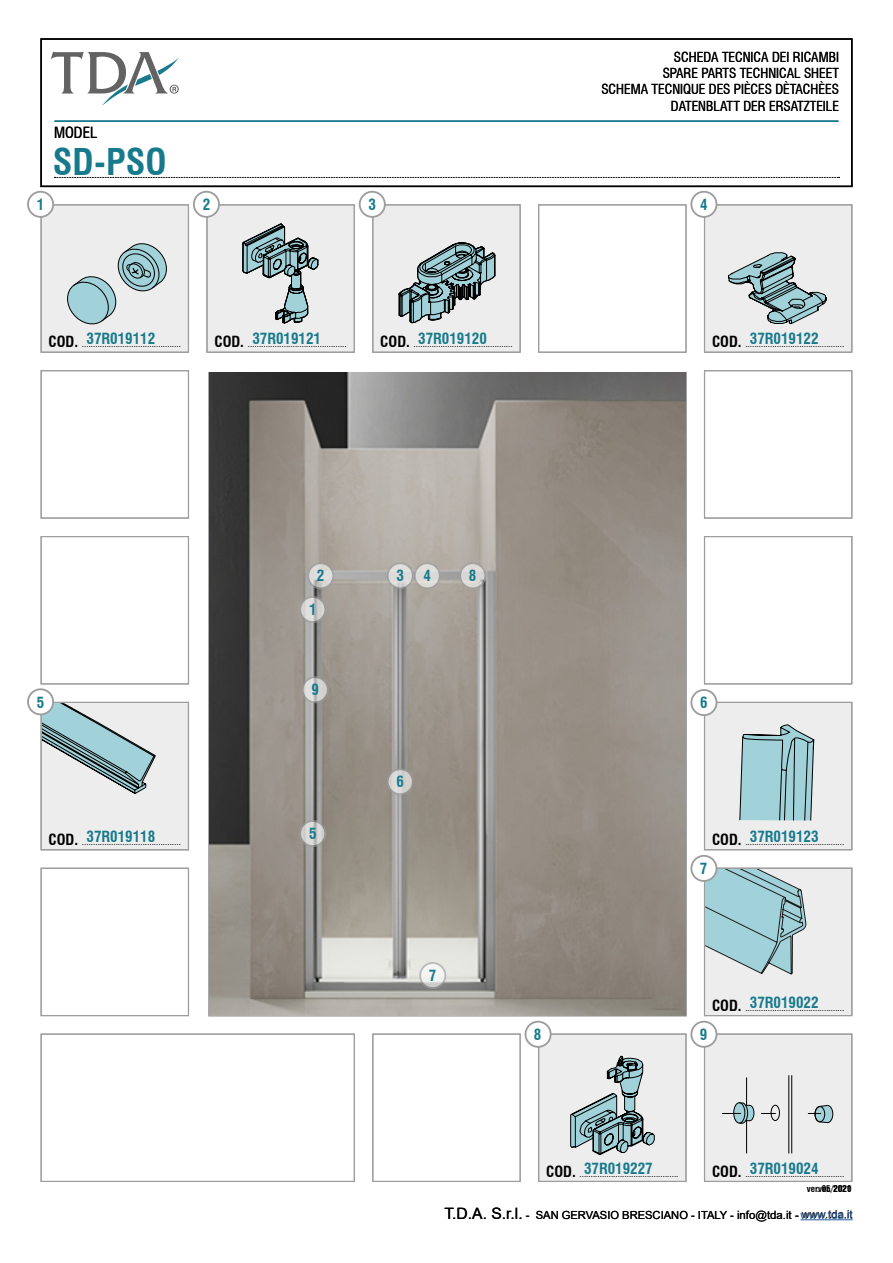
<style>
.page{position:relative;width:893px;height:1263px;background:#fff}
.page>*{position:absolute;margin:0;border:0;box-sizing:border-box;transform-origin:0 0}
.t1{font:700 condensed 36px "Swiss 721 BT";color:#177a8c}
.t2{font:700 condensed 15px "Swiss 721 BT";color:#177a8c}
.t3{font:condensed 15px "Swiss 721 BT";color:#000}
.t4{font:condensed 13.5px/16.2px "Swiss 721 BT";color:#000;text-align:right}
.t5{font:11.1px "Arial";color:#000}
.t6{font:condensed 9px "Swiss 721 BT";color:#000}
.t7{font:700 condensed 9px "Swiss 721 BT";color:#000}
.s1{font-weight:700;font-size:15px}
.s2{font-size:15.6px}
.s3{font-size:11.4px}
.s4{font-size:11.4px;color:#275b9b}
</style>
<div class="page">
<div style="left:40px;top:204px;width:149px;height:149px;background:#ededed"></div>
<div style="left:40px;top:702px;width:149px;height:148px;background:#ededed"></div>
<div style="left:206px;top:204px;width:149px;height:149px;background:#ededed"></div>
<div style="left:372px;top:204px;width:149px;height:149px;background:#ededed"></div>
<div style="left:704px;top:204px;width:149px;height:149px;background:#ededed"></div>
<div style="left:538px;top:1033px;width:149px;height:149px;background:#ededed"></div>
<div style="left:704px;top:702px;width:149px;height:148px;background:#ededed"></div>
<div style="left:704px;top:867px;width:149px;height:149px;background:#ededed"></div>
<div style="left:704px;top:1033px;width:149px;height:149px;background:#ededed"></div>
<svg style="left:570px;top:1055px;width:85px;height:100px"></svg>
<svg style="left:242px;top:223px;width:77px;height:101px"></svg>
<svg style="left:398px;top:242px;width:98px;height:82px"></svg>
<svg style="left:728px;top:252px;width:99px;height:72px"></svg>
<svg style="left:67px;top:243px;width:100px;height:82px"></svg>
<svg style="left:704px;top:867px;width:129px;height:287px"></svg>
<svg style="left:739px;top:684px;width:87px;height:137px"></svg>
<svg style="left:43px;top:704px;width:113px;height:90px"></svg>
<svg style="left:51px;top:52px;width:128px;height:54px"></svg>
<div style="left:40px;top:38px;width:813px;height:149px;border:2px solid #000"></div>
<hr style="left:54px;top:120px;width:784px;height:2px;background:#177a8c">
<div style="left:41px;top:204px;width:148px;height:149px;border:1px solid #9d9d9d"></div>
<div style="left:41px;top:370px;width:148px;height:149px;border:1px solid #9d9d9d"></div>
<div style="left:206px;top:204px;width:149px;height:149px;border:1px solid #9d9d9d"></div>
<div style="left:372px;top:204px;width:149px;height:149px;border:1px solid #9d9d9d"></div>
<div style="left:538px;top:204px;width:149px;height:149px;border:1px solid #9d9d9d"></div>
<div style="left:704px;top:1033px;width:148px;height:149px;border:1px solid #9d9d9d"></div>
<div style="left:41px;top:1033px;width:314px;height:149px;border:1px solid #9d9d9d"></div>
<div style="left:372px;top:1033px;width:149px;height:149px;border:1px solid #9d9d9d"></div>
<div style="left:538px;top:1033px;width:149px;height:149px;border:1px solid #9d9d9d"></div>
<div style="left:41px;top:536px;width:148px;height:148px;border:1px solid #9d9d9d"></div>
<div style="left:41px;top:702px;width:148px;height:148px;border:1px solid #9d9d9d"></div>
<div style="left:41px;top:868px;width:148px;height:148px;border:1px solid #9d9d9d"></div>
<div style="left:704px;top:370px;width:148px;height:149px;border:1px solid #9d9d9d"></div>
<div style="left:704px;top:536px;width:148px;height:148px;border:1px solid #9d9d9d"></div>
<div style="left:704px;top:702px;width:148px;height:148px;border:1px solid #9d9d9d"></div>
<div style="left:704px;top:868px;width:148px;height:148px;border:1px solid #9d9d9d"></div>
<div style="left:704px;top:204px;width:148px;height:149px;border:1px solid #9d9d9d"></div>
<svg style="left:54px;top:177px;width:785px;height:1px"></svg>
<hr style="left:800px;top:1219px;width:53px;height:1px;background:#275b9b">
<img style="left:209px;top:373px;width:476px;height:642px">
<div style="left:194px;top:192px;width:25px;height:25px;background:#fff;border-radius:50%"></div>
<div style="left:193px;top:191px;width:27px;height:27px;border:2px solid #9d9d9d;border-radius:50%"></div>
<div style="left:360px;top:192px;width:25px;height:25px;background:#fff;border-radius:50%"></div>
<div style="left:359px;top:191px;width:27px;height:27px;border:2px solid #9d9d9d;border-radius:50%"></div>
<div style="left:28px;top:192px;width:25px;height:25px;background:#fff;border-radius:50%"></div>
<div style="left:27px;top:191px;width:27px;height:27px;border:2px solid #9d9d9d;border-radius:50%"></div>
<div style="left:691px;top:192px;width:25px;height:25px;background:#fff;border-radius:50%"></div>
<div style="left:690px;top:191px;width:27px;height:27px;border:2px solid #9d9d9d;border-radius:50%"></div>
<div style="left:691px;top:856px;width:25px;height:25px;background:#fff;border-radius:50%"></div>
<div style="left:690px;top:855px;width:27px;height:27px;border:2px solid #9d9d9d;border-radius:50%"></div>
<div style="left:691px;top:1022px;width:25px;height:25px;background:#fff;border-radius:50%"></div>
<div style="left:690px;top:1021px;width:27px;height:27px;border:2px solid #9d9d9d;border-radius:50%"></div>
<div style="left:525px;top:1022px;width:26px;height:25px;background:#fff;border-radius:50%"></div>
<div style="left:525px;top:1021px;width:27px;height:27px;border:2px solid #9d9d9d;border-radius:50%"></div>
<div style="left:691px;top:690px;width:25px;height:25px;background:#fff;border-radius:50%"></div>
<div style="left:690px;top:689px;width:27px;height:27px;border:2px solid #9d9d9d;border-radius:50%"></div>
<div style="left:28px;top:689px;width:25px;height:25px;background:#fff;border-radius:50%"></div>
<div style="left:27px;top:688px;width:27px;height:27px;border:2px solid #9d9d9d;border-radius:50%"></div>
<svg style="left:308px;top:563px;width:25px;height:25px"></svg>
<div style="left:307px;top:562px;width:27px;height:27px;border:2px solid #9d9d9d;border-radius:50%"></div>
<svg style="left:300px;top:597px;width:25px;height:25px"></svg>
<div style="left:299px;top:596px;width:27px;height:27px;border:2px solid #9d9d9d;border-radius:50%"></div>
<svg style="left:388px;top:563px;width:25px;height:25px"></svg>
<div style="left:387px;top:562px;width:27px;height:27px;border:2px solid #9d9d9d;border-radius:50%"></div>
<svg style="left:415px;top:563px;width:25px;height:25px"></svg>
<div style="left:414px;top:562px;width:27px;height:27px;border:2px solid #9d9d9d;border-radius:50%"></div>
<svg style="left:460px;top:563px;width:25px;height:25px"></svg>
<div style="left:459px;top:562px;width:27px;height:27px;border:2px solid #9d9d9d;border-radius:50%"></div>
<svg style="left:420px;top:963px;width:25px;height:25px"></svg>
<div style="left:419px;top:962px;width:27px;height:27px;border:2px solid #9d9d9d;border-radius:50%"></div>
<svg style="left:303px;top:677px;width:25px;height:25px"></svg>
<div style="left:302px;top:676px;width:27px;height:27px;border:2px solid #9d9d9d;border-radius:50%"></div>
<svg style="left:300px;top:821px;width:25px;height:25px"></svg>
<div style="left:299px;top:820px;width:27px;height:27px;border:2px solid #9d9d9d;border-radius:50%"></div>
<svg style="left:388px;top:769px;width:25px;height:25px"></svg>
<div style="left:387px;top:768px;width:27px;height:27px;border:2px solid #9d9d9d;border-radius:50%"></div>
<h2 class="t3" style="left:54px;top:124px;width:45px">MODEL</h2>
<h1 class="t1" style="left:53px;top:141px;width:115px">SD-PSO</h1>
<h3 class="t4" style="left:601px;top:49px;width:239px">SCHEDA TECNICA DEI RICAMBI<br>SPARE PARTS TECHNICAL SHEET<br>SCHEMA TECNIQUE DES PIÈCES DÈTACHÈES<br>DATENBLATT DER ERSATZTEILE</h3>
<h2 class="t2" style="left:37px;top:196px;width:9px">1</h2>
<h2 class="t2" style="left:203px;top:196px;width:9px">2</h2>
<h2 class="t2" style="left:368px;top:196px;width:9px">3</h2>
<h2 class="t2" style="left:700px;top:196px;width:9px">4</h2>
<h2 class="t2" style="left:87px;top:330px;width:70px">37R019112</h2>
<h2 class="t2" style="left:252px;top:330px;width:70px">37R019121</h2>
<h2 class="t2" style="left:418px;top:330px;width:70px">37R019120</h2>
<h2 class="t2" style="left:750px;top:330px;width:70px">37R019122</h2>
<p class="t6" style="left:49px;top:339px;width:134px"><span class="s1">COD.</span> ............................................</p>
<p class="t6" style="left:214px;top:339px;width:134px"><span class="s1">COD.</span> ............................................</p>
<p class="t6" style="left:380px;top:339px;width:134px"><span class="s1">COD.</span> ............................................</p>
<p class="t6" style="left:712px;top:339px;width:134px"><span class="s1">COD.</span> ............................................</p>
<h2 class="t2" style="left:317px;top:567px;width:9px">2</h2>
<h2 class="t2" style="left:396px;top:566px;width:9px">3</h2>
<h2 class="t2" style="left:423px;top:567px;width:9px">4</h2>
<h2 class="t2" style="left:469px;top:567px;width:9px">8</h2>
<h2 class="t2" style="left:37px;top:694px;width:9px">5</h2>
<h2 class="t2" style="left:309px;top:601px;width:9px">1</h2>
<h2 class="t2" style="left:311px;top:681px;width:9px">9</h2>
<h2 class="t2" style="left:396px;top:773px;width:9px">6</h2>
<h2 class="t2" style="left:700px;top:693px;width:9px">6</h2>
<h2 class="t2" style="left:309px;top:825px;width:9px">5</h2>
<h2 class="t2" style="left:87px;top:828px;width:70px">37R019118</h2>
<h2 class="t2" style="left:750px;top:827px;width:70px">37R019123</h2>
<p class="t6" style="left:49px;top:836px;width:134px"><span class="s1">COD.</span> ............................................</p>
<p class="t6" style="left:712px;top:836px;width:134px"><span class="s1">COD.</span> ............................................</p>
<h2 class="t2" style="left:429px;top:967px;width:9px">7</h2>
<h2 class="t2" style="left:700px;top:860px;width:9px">7</h2>
<h2 class="t2" style="left:750px;top:993px;width:70px">37R019022</h2>
<p class="t6" style="left:712px;top:1002px;width:134px"><span class="s1">COD.</span> ............................................</p>
<h2 class="t2" style="left:534px;top:1025px;width:9px">8</h2>
<h2 class="t2" style="left:700px;top:1025px;width:9px">9</h2>
<h2 class="t2" style="left:584px;top:1159px;width:70px">37R019227</h2>
<h2 class="t2" style="left:750px;top:1159px;width:70px">37R019024</h2>
<p class="t6" style="left:546px;top:1168px;width:134px"><span class="s1">COD.</span> ............................................</p>
<p class="t6" style="left:712px;top:1168px;width:134px"><span class="s1">COD.</span> ............................................</p>
<p class="t7" style="left:807px;top:1183px;width:46px">ver. 05/2020</p>
<p class="t7" style="left:818px;top:1183px;width:14px">ver.</p>
<p class="t7" style="left:847px;top:1183px;width:6px">1</p>
<p class="t5" style="left:802px;top:1207px;width:52px">www.tda.it</p>
<p class="t5" style="left:444px;top:1207px;width:410px"><span class="s2">T.D.A. S.r.l.</span> - SAN GERVASIO BRESCIANO - ITALY - <span class="s3">info@tda.it -</span> <span class="s4">www.tda.it</span></p>
</div>
